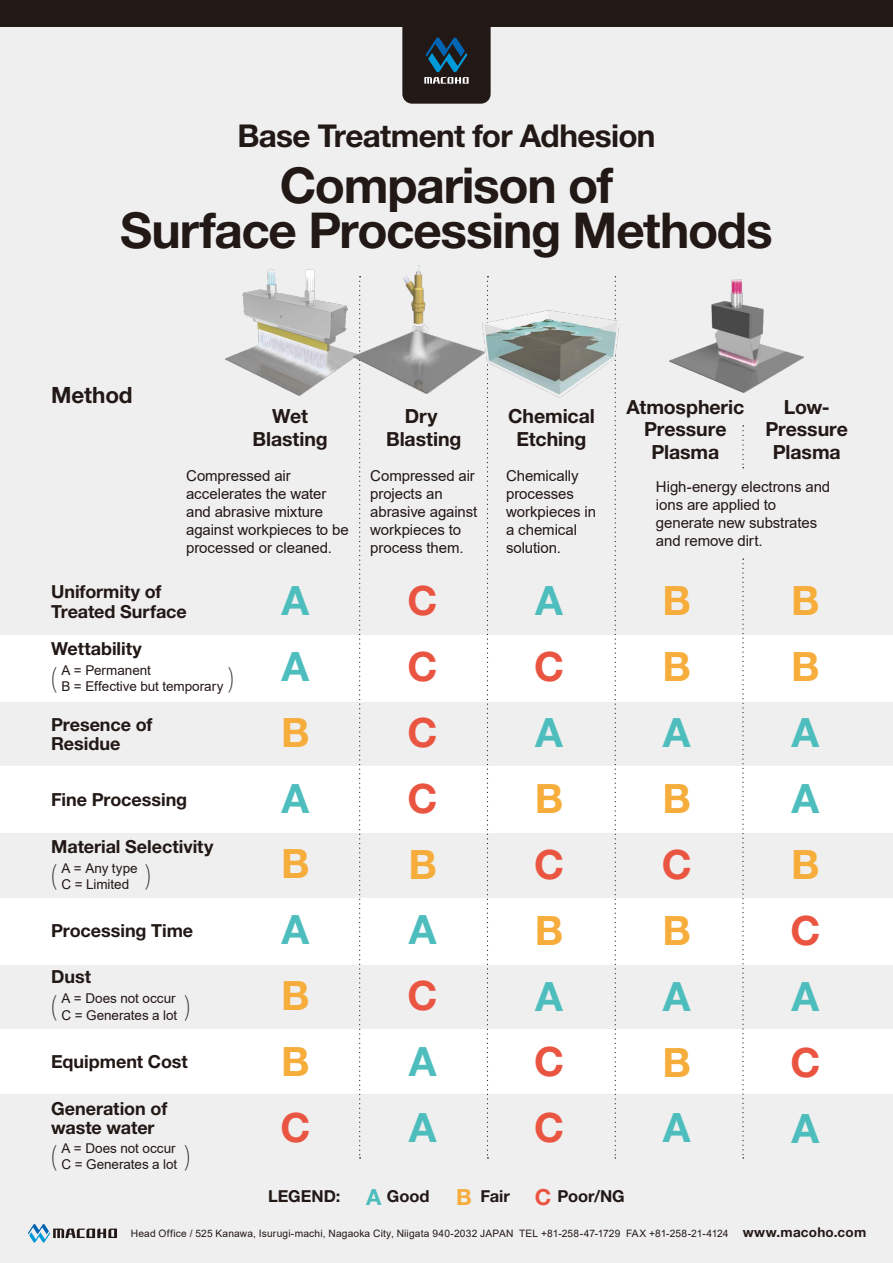
<style>
.page{position:relative;width:893px;height:1263px;background:#efefef}
.page>*{position:absolute;margin:0;border:0;box-sizing:border-box;transform-origin:0 0}
.t1{font:700 49.5px/45px "Helvetica Neue LT Std";letter-spacing:-.025em;color:#221815;text-align:center}
.t2{font:700 40.5px/65.8px "Helvetica Neue LT Std";color:#4dbdbd}
.t3{font:700 40.5px/65.8px "Helvetica Neue LT Std";color:#f6ad3c}
.t4{font:700 40.5px/65.8px "Helvetica Neue LT Std";color:#ea5541;text-align:justify}
.t5{font:700 31.5px "Helvetica Neue LT Std";letter-spacing:-.02em;color:#221815}
.t6{font:500 27px "Yu Gothic";color:#221815;scale:.5 1}
.t7{font:700 22.5px "Helvetica Neue LT Std";letter-spacing:-.005em;color:#221815}
.t8{font:700 19.5px/22.5px "Helvetica Neue LT Std";letter-spacing:-.005em;color:#221815;text-align:center}
.t9{font:700 18px/19.5px "Helvetica Neue LT Std";letter-spacing:-.005em;color:#221815}
.t10{font:700 16.5px "Helvetica Neue LT Std";letter-spacing:-.005em;color:#221815}
.t11{font:15px/18px "Arial";letter-spacing:-.005em;color:#221815}
.t12{font:13.5px/16.5px "Arial";color:#221815}
.t13{font:10.2px "Arial";letter-spacing:.015em;color:#221815}
.s1{font-size:22.2px;color:#4dbdbd}
.s2{font-size:22.2px;color:#f6ad3c}
.s3{font-size:22.2px;color:#ea5541}
.s4{font-family:"Helvetica Neue LT Std";font-weight:700;font-size:13.5px}
</style>
<div class="page">
<div style="left:0;top:635px;width:893px;height:66px;background:#fff"></div>
<div style="left:0;top:767px;width:893px;height:66px;background:#fff"></div>
<div style="left:0;top:898px;width:893px;height:66px;background:#fff"></div>
<div style="left:0;top:1029px;width:893px;height:65px;background:#fff"></div>
<div style="left:0;top:0;width:893px;height:26px;background:#221815"></div>
<svg style="left:403px;top:26px;width:87px;height:77px;background:#25272a"></svg>
<svg style="left:359px;top:393px;width:2px;height:765px"></svg>
<svg style="left:487px;top:276px;width:1px;height:882px"></svg>
<svg style="left:615px;top:276px;width:1px;height:882px"></svg>
<svg style="left:742px;top:558px;width:2px;height:600px"></svg>
<svg style="left:742px;top:425px;width:2px;height:43px"></svg>
<img style="left:669px;top:279px;width:135px;height:114px">
<img style="left:485px;top:310px;width:134px;height:88px">
<img style="left:226px;top:269px;width:127px;height:127px">
<img style="left:353px;top:265px;width:132px;height:128px">
<svg style="left:28px;top:1224px;width:89px;height:18px"></svg>
<h3 class="t5" style="left:237px;top:116px;width:420px">Base Treatment for Adhesion</h3>
<h1 class="t1" style="left:120px;top:162px;width:654px">Comparison of<br>Surface Processing Methods</h1>
<h3 class="t7" style="left:51px;top:381px;width:83px">Method</h3>
<h3 class="t8" style="left:252px;top:404px;width:77px">Wet<br>Blasting</h3>
<h3 class="t8" style="left:765px;top:395px;width:84px">Low-<br>Pressure<br>Plasma</h3>
<h3 class="t8" style="left:386px;top:404px;width:77px">Dry<br>Blasting</h3>
<h3 class="t8" style="left:508px;top:404px;width:88px">Chemical<br>Etching</h3>
<h3 class="t8" style="left:626px;top:395px;width:119px">Atmospheric<br>Pressure<br>Plasma</h3>
<p class="t11" style="left:186px;top:467px;width:164px">Compressed air accelerates the water and abrasive mixture against workpieces to be processed or cleaned.</p>
<p class="t11" style="left:370px;top:467px;width:109px">Compressed air projects an abrasive against workpieces to process them.</p>
<p class="t11" style="left:506px;top:467px;width:92px">Chemically processes workpieces in a chemical solution.</p>
<p class="t11" style="left:656px;top:478px;width:176px">High-energy electrons and ions are applied to generate new substrates and remove dirt.</p>
<p class="t9" style="left:51px;top:582px;width:137px">Uniformity of<br>Treated Surface</p>
<p class="t9" style="left:51px;top:638px;width:92px">Wettability</p>
<h3 class="t6" style="left:44px;top:655px;width:28px">（</h3>
<h3 class="t6" style="left:228px;top:655px;width:28px">）</h3>
<p class="t12" style="left:61px;top:662px;width:163px">A = Permanent<br>B = Effective but temporary</p>
<p class="t9" style="left:51px;top:714px;width:103px">Presence of<br>Residue</p>
<p class="t9" style="left:51px;top:789px;width:138px">Fine Processing</p>
<p class="t9" style="left:51px;top:836px;width:164px">Material Selectivity</p>
<h3 class="t6" style="left:44px;top:852px;width:28px">（</h3>
<h3 class="t6" style="left:145px;top:852px;width:28px">）</h3>
<p class="t12" style="left:61px;top:859px;width:78px">A = Any type<br>C = Limited</p>
<p class="t9" style="left:51px;top:920px;width:144px">Processing Time</p>
<p class="t9" style="left:51px;top:967px;width:41px">Dust</p>
<h3 class="t6" style="left:44px;top:983px;width:28px">（</h3>
<h3 class="t6" style="left:184px;top:983px;width:29px">）</h3>
<p class="t12" style="left:61px;top:990px;width:117px">A = Does not occur<br>C = Generates a lot</p>
<p class="t9" style="left:51px;top:1051px;width:138px">Equipment Cost</p>
<p class="t9" style="left:51px;top:1098px;width:118px">Generation of waste water</p>
<p class="t12" style="left:61px;top:1140px;width:117px">A = Does not occur<br>C = Generates a lot</p>
<h3 class="t6" style="left:44px;top:1133px;width:28px">（</h3>
<h3 class="t6" style="left:184px;top:1133px;width:29px">）</h3>
<h2 class="t2" style="left:282px;top:567px;width:29px">A<br>A</h2>
<h2 class="t3" style="left:281px;top:698px;width:30px">B</h2>
<h2 class="t2" style="left:282px;top:764px;width:29px">A</h2>
<h2 class="t3" style="left:281px;top:830px;width:30px">B</h2>
<h2 class="t2" style="left:282px;top:896px;width:29px">A</h2>
<h2 class="t3" style="left:281px;top:962px;width:30px">B<br>B</h2>
<h2 class="t4" style="left:280px;top:1094px;width:32px">C</h2>
<h2 class="t4" style="left:408px;top:567px;width:32px">C C C C</h2>
<h2 class="t3" style="left:408px;top:830px;width:30px">B</h2>
<h2 class="t2" style="left:409px;top:896px;width:29px">A</h2>
<h2 class="t4" style="left:408px;top:962px;width:32px">C</h2>
<h2 class="t2" style="left:409px;top:1028px;width:29px">A<br>A</h2>
<h2 class="t2" style="left:535px;top:567px;width:29px">A</h2>
<h2 class="t4" style="left:534px;top:633px;width:32px">C</h2>
<h2 class="t2" style="left:535px;top:699px;width:29px">A</h2>
<h2 class="t3" style="left:535px;top:764px;width:30px">B</h2>
<h2 class="t4" style="left:534px;top:830px;width:32px">C</h2>
<h2 class="t3" style="left:535px;top:896px;width:30px">B</h2>
<h2 class="t2" style="left:535px;top:962px;width:29px">A</h2>
<h2 class="t4" style="left:534px;top:1028px;width:32px">C<br>C</h2>
<p class="t10" style="left:268px;top:1186px;width:358px">LEGEND: <span class="s1">A</span> Good <span class="s2">B</span> Fair <span class="s3">C</span> Poor/NG</p>
<h2 class="t3" style="left:662px;top:567px;width:30px">B<br>B</h2>
<h2 class="t2" style="left:663px;top:699px;width:29px">A</h2>
<h2 class="t3" style="left:662px;top:765px;width:30px">B</h2>
<h2 class="t4" style="left:662px;top:830px;width:32px">C</h2>
<h2 class="t3" style="left:662px;top:896px;width:30px">B</h2>
<h2 class="t2" style="left:663px;top:962px;width:29px">A</h2>
<h2 class="t3" style="left:662px;top:1028px;width:30px">B</h2>
<h2 class="t2" style="left:663px;top:1094px;width:29px">A</h2>
<h2 class="t3" style="left:791px;top:567px;width:30px">B<br>B</h2>
<h2 class="t2" style="left:791px;top:699px;width:29px">A<br>A</h2>
<h2 class="t3" style="left:791px;top:831px;width:30px">B</h2>
<h2 class="t4" style="left:790px;top:896px;width:32px">C</h2>
<h2 class="t2" style="left:791px;top:962px;width:29px">A</h2>
<h2 class="t4" style="left:790px;top:1028px;width:32px">C</h2>
<h2 class="t2" style="left:791px;top:1094px;width:29px">A</h2>
<p class="t13" style="left:131px;top:1226px;width:737px">Head Office / 525 Kanawa, Isurugi-machi, Nagaoka City, Niigata 940-2032 JAPAN TEL +81-258-47-1729 FAX +81-258-21-4124 <span class="s4">www.macoho.com</span></p>
</div>
